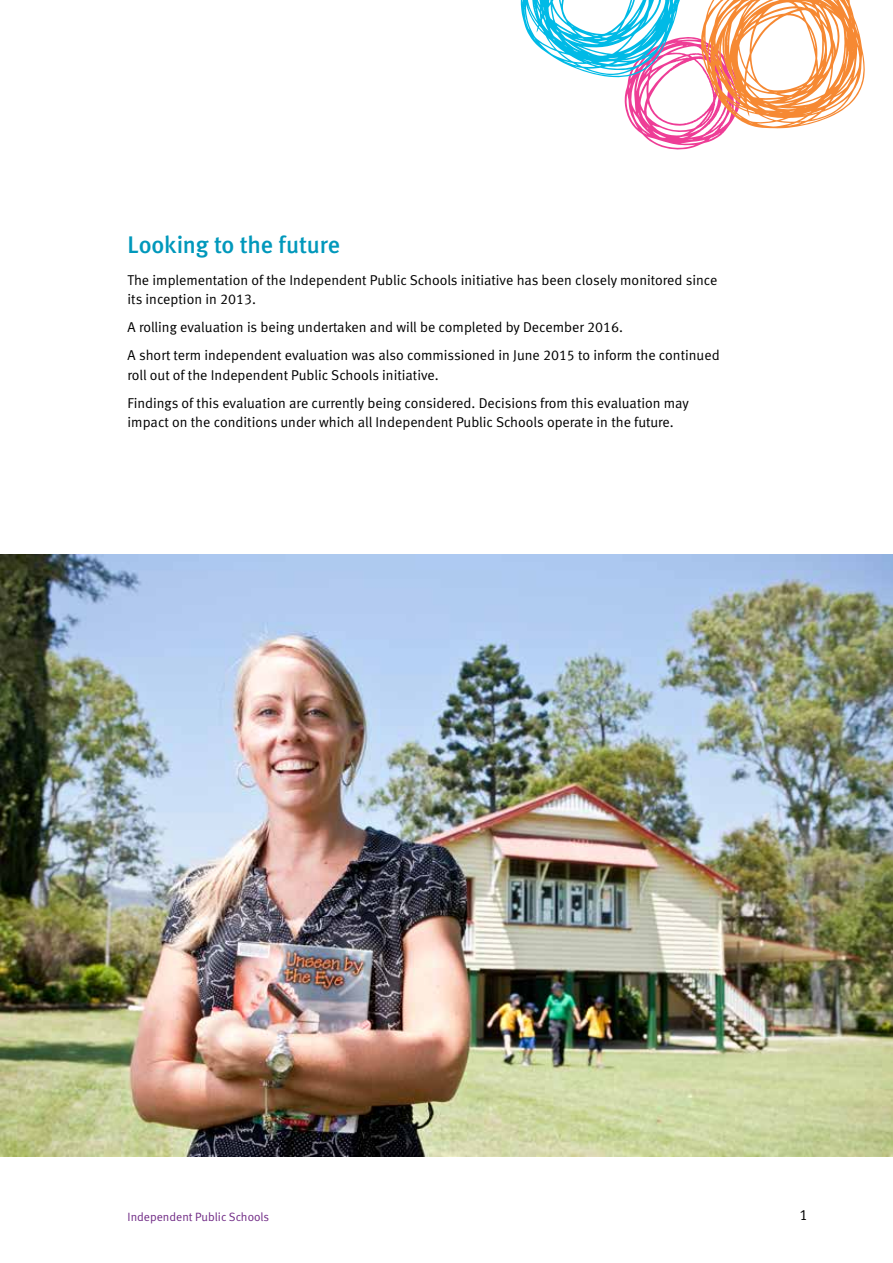
<style>
.page{position:relative;width:893px;height:1263px;background:#fff}
.page>*{position:absolute;margin:0;border:0;box-sizing:border-box;transform-origin:0 0}
.t1{font:24px "Meta Medium LF";letter-spacing:-.005em;color:#0098bb}
.t2{font:15px "Meta Normal LF";color:#000}
.t3{font:14.25px/28px "Meta Normal LF";color:#000}
.t4{font:12px "Meta Normal LF";color:#712c86}
</style>
<div class="page">
<svg style="left:521px;top:0;width:344px;height:150px"></svg>
<img style="left:1px;top:555px;width:892px;height:602px">
<h1 class="t1" style="left:128px;top:230px;width:214px">Looking to the future</h1>
<p class="t3" style="left:128px;top:270px;width:591px;line-height:19.5px">The implementation of the Independent Public Schools initiative has been closely monitored since its inception in 2013.</p>
<p class="t3" style="left:128px;top:313px;width:594px">A rolling evaluation is being undertaken and will be completed by December 2016.<br>A short term independent evaluation was also commissioned in June 2015 to inform the continued</p>
<p class="t3" style="left:128px;top:361px;width:563px">roll out of the Independent Public Schools initiative.<br>Findings of this evaluation are currently being considered. Decisions from this evaluation may</p>
<p class="t3" style="left:128px;top:408px;width:548px">impact on the conditions under which all Independent Public Schools operate in the future.</p>
<p class="t4" style="left:128px;top:1210px;width:143px">Independent Public Schools</p>
<p class="t2" style="left:799px;top:1206px;width:10px">1</p>
</div>
